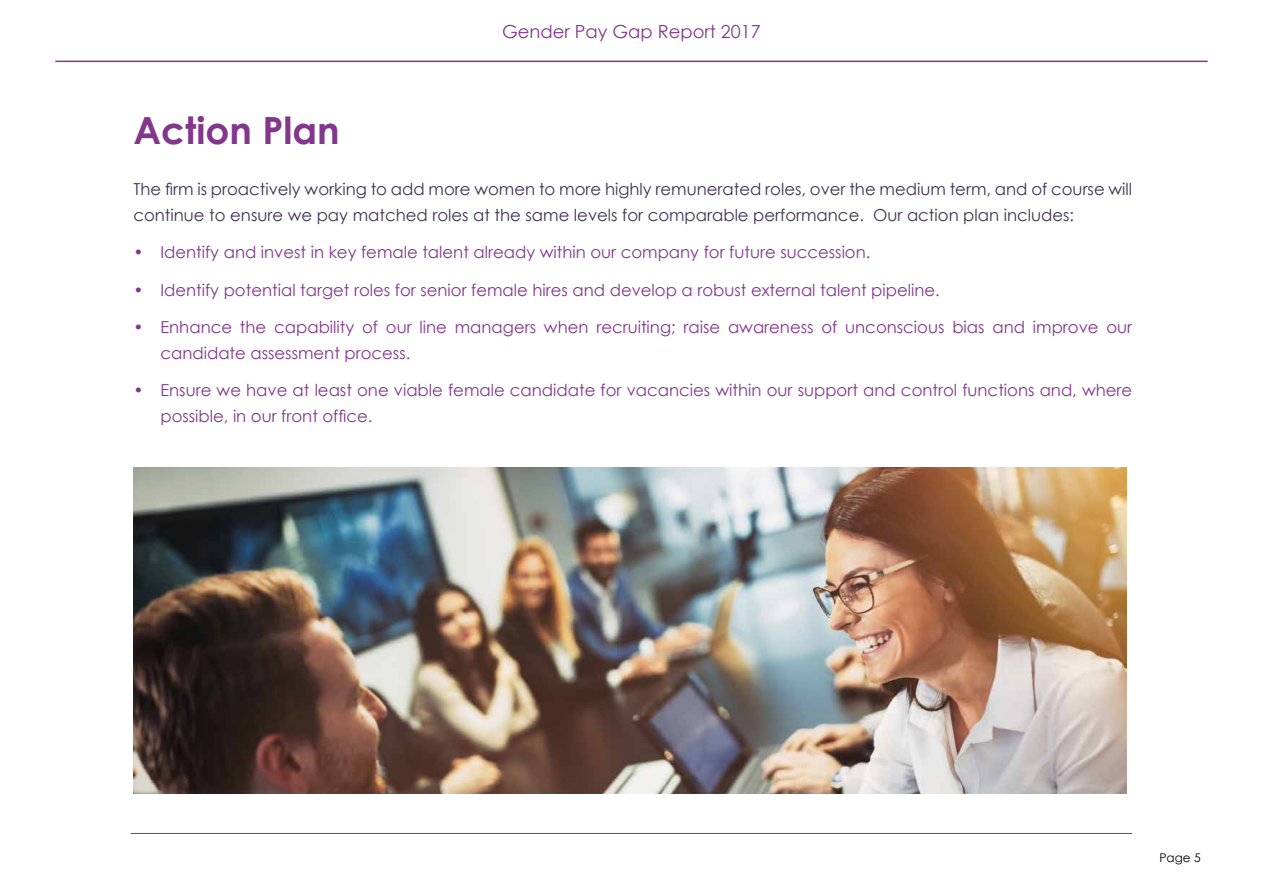
<style>
.page{position:relative;width:1263px;height:893px;background:#fff}
.page>*{position:absolute;margin:0;border:0;box-sizing:border-box;transform-origin:0 0}
.t1{font:700 37.5px "Century Gothic";color:#82368c}
.t2{font:18px "Century Gothic";color:#82368c}
.t3{font:16.5px/25.5px "Century Gothic";color:#82368c}
.t4{font:16.5px/25.5px "Century Gothic";color:#403151}
.t5{font:12px "Century Gothic";color:#000}
</style>
<div class="page">
<hr style="left:55px;top:61px;width:1153px;height:1px;background:#82368c">
<hr style="left:131px;top:833px;width:1001px;height:1px;background:#82368c">
<img style="left:133px;top:468px;width:994px;height:326px">
<h1 class="t1" style="left:133px;top:102px;width:208px">Action Plan</h1>
<p class="t2" style="left:502px;top:19px;width:260px">Gender Pay Gap Report 2017</p>
<p class="t4" style="left:133px;top:176px;width:1000px">The firm is proactively working to add more women to more highly remunerated roles, over the medium term, and of course will continue to ensure we pay matched roles at the same levels for comparable performance. Our action plan includes:</p>
<p class="t3" style="left:133px;top:239px;width:738px">• Identify and invest in key female talent already within our company for future succession.</p>
<p class="t3" style="left:133px;top:277px;width:808px">• Identify potential target roles for senior female hires and develop a robust external talent pipeline.</p>
<p class="t3" style="left:160px;top:314px;width:973px;text-indent:-27px">• Enhance the capability of our line managers when recruiting; raise awareness of unconscious bias and improve our candidate assessment process.</p>
<p class="t3" style="left:160px;top:377px;width:973px;text-indent:-27px">• Ensure we have at least one viable female candidate for vacancies within our support and control functions and, where possible, in our front office.</p>
<p class="t5" style="left:1159px;top:850px;width:43px">Page 5</p>
</div>
